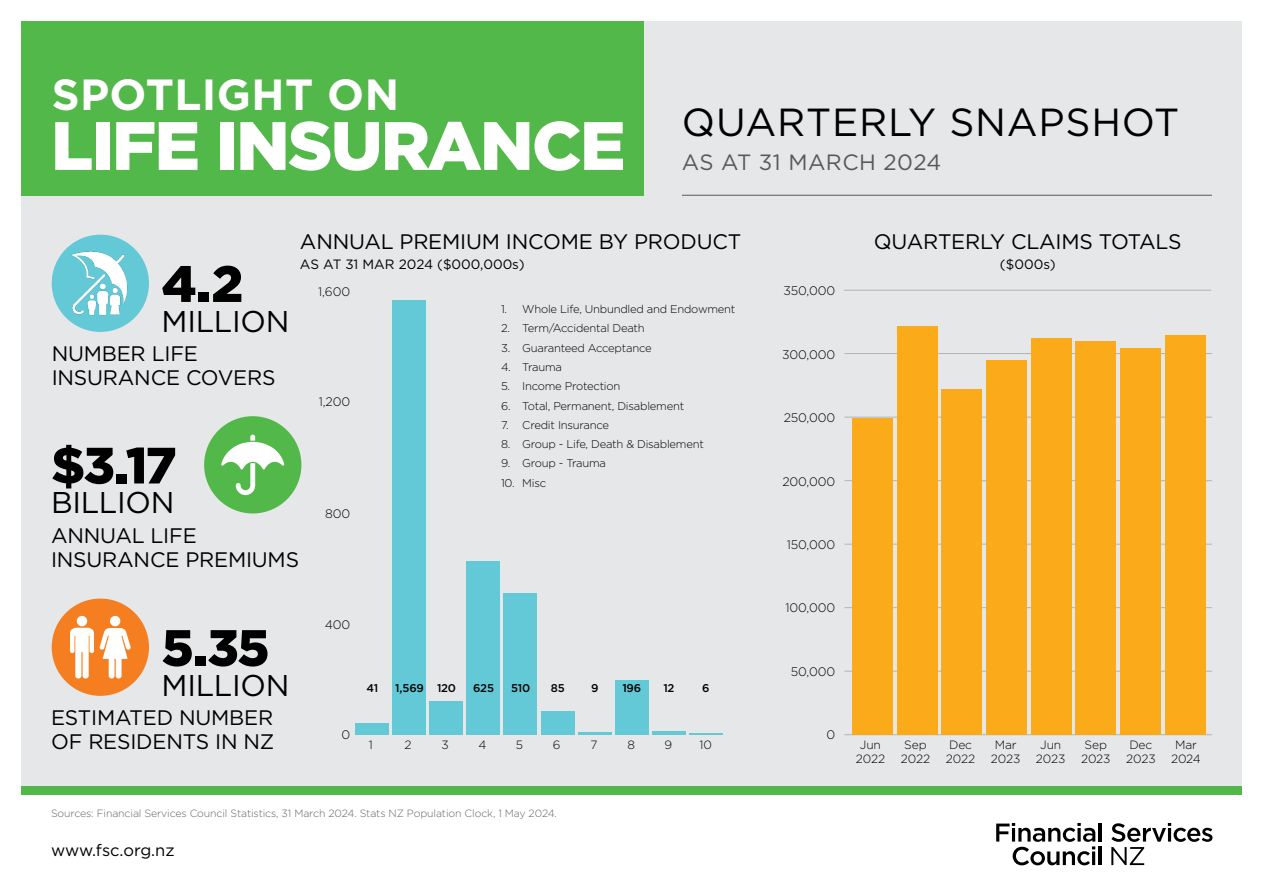
<style>
.page{position:relative;width:1263px;height:893px;background:#fff}
.page>*{position:absolute;margin:0;border:0;box-sizing:border-box;transform-origin:0 0}
.t1{font:900 68.25px "Gotham";letter-spacing:-.025em;color:#fff}
.t2{font:900 51px "Gotham";color:#000}
.t3{font:700 43.5px "Gotham";letter-spacing:.01em;color:#fff}
.t4{font:39.15px "Gotham";letter-spacing:.02em;color:#000}
.t5{font:30px "Gotham";letter-spacing:-.01em;color:#000}
.t6{font:22.05px "Gotham";letter-spacing:.02em;color:#58595b}
.t7{font:21px/24px "Gotham";letter-spacing:-.01em;color:#000}
.t8{font:16.5px "Gotham";color:#000}
.t9{font:13.5px "Gotham";color:#000}
.t10{font:300 12.3px "Gotham";letter-spacing:-.01em;color:#000}
.t11{font:300 12px/14.1px "Gotham";letter-spacing:-.01em;color:#000;text-align:center}
.t12{font:300 11.25px "Gotham";letter-spacing:-.02em;color:#000}
.t13{font:500 11.25px "Gotham";letter-spacing:-.02em;color:#000}
.t14{font:300 10.5px "Gotham";letter-spacing:-.01em;color:#636466}
</style>
<div class="page">
<div style="left:21px;top:21px;width:1221px;height:766px;background:#e6e7e8"></div>
<div style="left:21px;top:21px;width:623px;height:175px;background:#52b849"></div>
<hr style="left:689px;top:733px;width:34px;height:2px;background:#63c9d7">
<hr style="left:652px;top:731px;width:33px;height:4px;background:#63c9d7">
<div style="left:615px;top:680px;width:33px;height:55px;background:#63c9d7"></div>
<hr style="left:578px;top:732px;width:33px;height:3px;background:#63c9d7">
<div style="left:541px;top:711px;width:33px;height:24px;background:#63c9d7"></div>
<div style="left:504px;top:594px;width:33px;height:141px;background:#63c9d7"></div>
<div style="left:467px;top:562px;width:33px;height:173px;background:#63c9d7"></div>
<div style="left:430px;top:702px;width:33px;height:33px;background:#63c9d7"></div>
<div style="left:392px;top:300px;width:34px;height:435px;background:#63c9d7"></div>
<div style="left:355px;top:723px;width:34px;height:12px;background:#63c9d7"></div>
<div style="left:52px;top:599px;width:97px;height:97px;background:#f57e20;border-radius:50%"></div>
<div style="left:77px;top:616px;width:10px;height:10px;background:#fff;border-radius:50%"></div>
<svg style="left:70px;top:628px;width:24px;height:50px"></svg>
<div style="left:110px;top:616px;width:10px;height:10px;background:#fff;border-radius:50%"></div>
<svg style="left:100px;top:628px;width:31px;height:50px"></svg>
<div style="left:52px;top:235px;width:97px;height:97px;background:#63c9d7;border-radius:50%"></div>
<img style="left:71px;top:251px;width:57px;height:65px">
<div style="left:204px;top:416px;width:97px;height:97px;background:#52b849;border-radius:50%"></div>
<svg style="left:221px;top:435px;width:63px;height:60px"></svg>
<div style="left:21px;top:787px;width:1221px;height:8px;background:#52b849"></div>
<hr style="left:1098px;top:823px;width:4px;height:19px;background:#000">
<svg style="left:996px;top:823px;width:99px;height:42px"></svg>
<hr style="left:1098px;top:846px;width:4px;height:19px;background:#000">
<svg style="left:1111px;top:823px;width:101px;height:42px"></svg>
<hr style="left:682px;top:195px;width:530px;height:1px;background:#58595b">
<hr style="left:844px;top:290px;width:367px;height:1px;background:#b1b4b6">
<hr style="left:844px;top:671px;width:368px;height:1px;background:#b1b4b6">
<hr style="left:844px;top:607px;width:368px;height:1px;background:#b1b4b6">
<hr style="left:844px;top:544px;width:368px;height:1px;background:#b1b4b6">
<hr style="left:844px;top:480px;width:368px;height:1px;background:#b1b4b6">
<hr style="left:844px;top:417px;width:368px;height:1px;background:#b1b4b6">
<hr style="left:844px;top:353px;width:368px;height:1px;background:#b1b4b6">
<hr style="left:844px;top:734px;width:368px;height:1px;background:#b1b4b6">
<div style="left:1031px;top:339px;width:40px;height:396px;background:#fbaa19"></div>
<div style="left:986px;top:361px;width:40px;height:374px;background:#fbaa19"></div>
<div style="left:941px;top:390px;width:41px;height:345px;background:#fbaa19"></div>
<div style="left:897px;top:327px;width:40px;height:408px;background:#fbaa19"></div>
<div style="left:852px;top:418px;width:41px;height:317px;background:#fbaa19"></div>
<div style="left:1075px;top:342px;width:41px;height:393px;background:#fbaa19"></div>
<div style="left:1120px;top:348px;width:40px;height:387px;background:#fbaa19"></div>
<div style="left:1165px;top:335px;width:40px;height:400px;background:#fbaa19"></div>
<h3 class="t3" style="left:52px;top:70px;width:349px">SPOTLIGHT ON</h3>
<h1 class="t1" style="left:51px;top:106px;width:576px">LIFE INSURANCE</h1>
<h3 class="t4" style="left:682px;top:97px;width:499px">QUARTERLY SNAPSHOT</h3>
<h3 class="t6" style="left:682px;top:148px;width:261px">AS AT 31 MARCH 2024</h3>
<h2 class="t2" style="left:162px;top:254px;width:83px">4.2</h2>
<h3 class="t5" style="left:162px;top:302px;width:129px">MILLION</h3>
<h3 class="t7" style="left:52px;top:341px;width:225px">NUMBER LIFE<br>INSURANCE COVERS</h3>
<h2 class="t2" style="left:51px;top:436px;width:127px">$3.17</h2>
<h3 class="t5" style="left:51px;top:484px;width:125px">BILLION</h3>
<h3 class="t7" style="left:300px;top:229px;width:443px">ANNUAL PREMIUM INCOME BY PRODUCT</h3>
<p class="t9" style="left:300px;top:255px;width:226px">AS AT 31 MAR 2024 ($000,000s)</p>
<p class="t12" style="left:501px;top:302px;width:236px">1. Whole Life, Unbundled and Endowment</p>
<p class="t12" style="left:501px;top:321px;width:145px">2. Term/Accidental Death</p>
<p class="t12" style="left:501px;top:341px;width:152px">3. Guaranteed Acceptance</p>
<p class="t12" style="left:501px;top:360px;width:62px">4. Trauma</p>
<p class="t12" style="left:501px;top:379px;width:121px">5. Income Protection</p>
<p class="t12" style="left:501px;top:398px;width:185px">6. Total, Permanent, Disablement</p>
<p class="t12" style="left:501px;top:418px;width:109px">7. Credit Insurance</p>
<p class="t12" style="left:501px;top:437px;width:204px">8. Group - Life, Death &amp; Disablement</p>
<p class="t12" style="left:501px;top:456px;width:107px">9. Group - Trauma</p>
<p class="t12" style="left:501px;top:475px;width:47px">10. Misc</p>
<p class="t10" style="left:318px;top:284px;width:33px">1,600</p>
<p class="t10" style="left:319px;top:394px;width:33px">1,200</p>
<p class="t10" style="left:325px;top:505px;width:27px">800</p>
<h3 class="t7" style="left:51px;top:523px;width:250px">ANNUAL LIFE<br>INSURANCE PREMIUMS</h3>
<h2 class="t2" style="left:162px;top:618px;width:109px">5.35</h2>
<h3 class="t5" style="left:162px;top:666px;width:129px">MILLION</h3>
<h3 class="t7" style="left:51px;top:705px;width:225px">ESTIMATED NUMBER<br>OF RESIDENTS IN NZ</h3>
<p class="t10" style="left:325px;top:616px;width:27px">400</p>
<p class="t10" style="left:341px;top:727px;width:10px">0</p>
<p class="t13" style="left:367px;top:680px;width:13px">41</p>
<p class="t13" style="left:395px;top:680px;width:62px">1,569 120</p>
<p class="t13" style="left:473px;top:680px;width:22px">625</p>
<p class="t13" style="left:511px;top:680px;width:21px">510</p>
<p class="t13" style="left:551px;top:680px;width:15px">85</p>
<p class="t13" style="left:591px;top:680px;width:9px">9</p>
<p class="t13" style="left:622px;top:680px;width:21px">196</p>
<p class="t13" style="left:663px;top:680px;width:13px">12</p>
<p class="t13" style="left:702px;top:680px;width:9px">6</p>
<p class="t11" style="left:369px;top:737px;width:6px">1</p>
<p class="t11" style="left:404px;top:737px;width:9px">2</p>
<p class="t11" style="left:441px;top:737px;width:9px">3</p>
<p class="t11" style="left:478px;top:737px;width:9px">4</p>
<p class="t11" style="left:516px;top:737px;width:9px">5</p>
<p class="t11" style="left:553px;top:737px;width:9px">6</p>
<p class="t11" style="left:590px;top:737px;width:9px">7</p>
<p class="t11" style="left:627px;top:737px;width:9px">8</p>
<p class="t11" style="left:665px;top:737px;width:9px">9</p>
<p class="t11" style="left:699px;top:737px;width:14px">10</p>
<p class="t14" style="left:51px;top:806px;width:507px">Sources: Financial Services Council Statistics, 31 March 2024. Stats NZ Population Clock, 1 May 2024.</p>
<h3 class="t8" style="left:51px;top:839px;width:125px">www.fsc.org.nz</h3>
<p class="t10" style="left:783px;top:283px;width:53px">350,000</p>
<p class="t10" style="left:782px;top:347px;width:55px">300,000</p>
<p class="t10" style="left:784px;top:410px;width:53px">250,000</p>
<p class="t10" style="left:782px;top:473px;width:54px">200,000</p>
<p class="t10" style="left:787px;top:537px;width:50px">150,000</p>
<p class="t10" style="left:785px;top:600px;width:51px">100,000</p>
<p class="t10" style="left:791px;top:664px;width:46px">50,000</p>
<p class="t10" style="left:826px;top:727px;width:10px">0</p>
<h3 class="t7" style="left:874px;top:229px;width:309px">QUARTERLY CLAIMS TOTALS</h3>
<p class="t9" style="left:1000px;top:255px;width:57px">($000s)</p>
<p class="t11" style="left:856px;top:737px;width:31px">Jun<br>2022</p>
<p class="t11" style="left:901px;top:737px;width:31px;text-align:left">Sep<br>2022</p>
<p class="t11" style="left:946px;top:737px;width:31px;text-align:left">Dec<br>2022</p>
<p class="t11" style="left:991px;top:737px;width:31px">Mar<br>2023</p>
<p class="t11" style="left:1036px;top:737px;width:31px">Jun<br>2023</p>
<p class="t11" style="left:1081px;top:737px;width:31px;text-align:left">Sep<br>2023</p>
<p class="t11" style="left:1126px;top:737px;width:31px;text-align:left">Dec<br>2023</p>
<p class="t11" style="left:1171px;top:737px;width:31px">Mar<br>2024</p>
</div>
